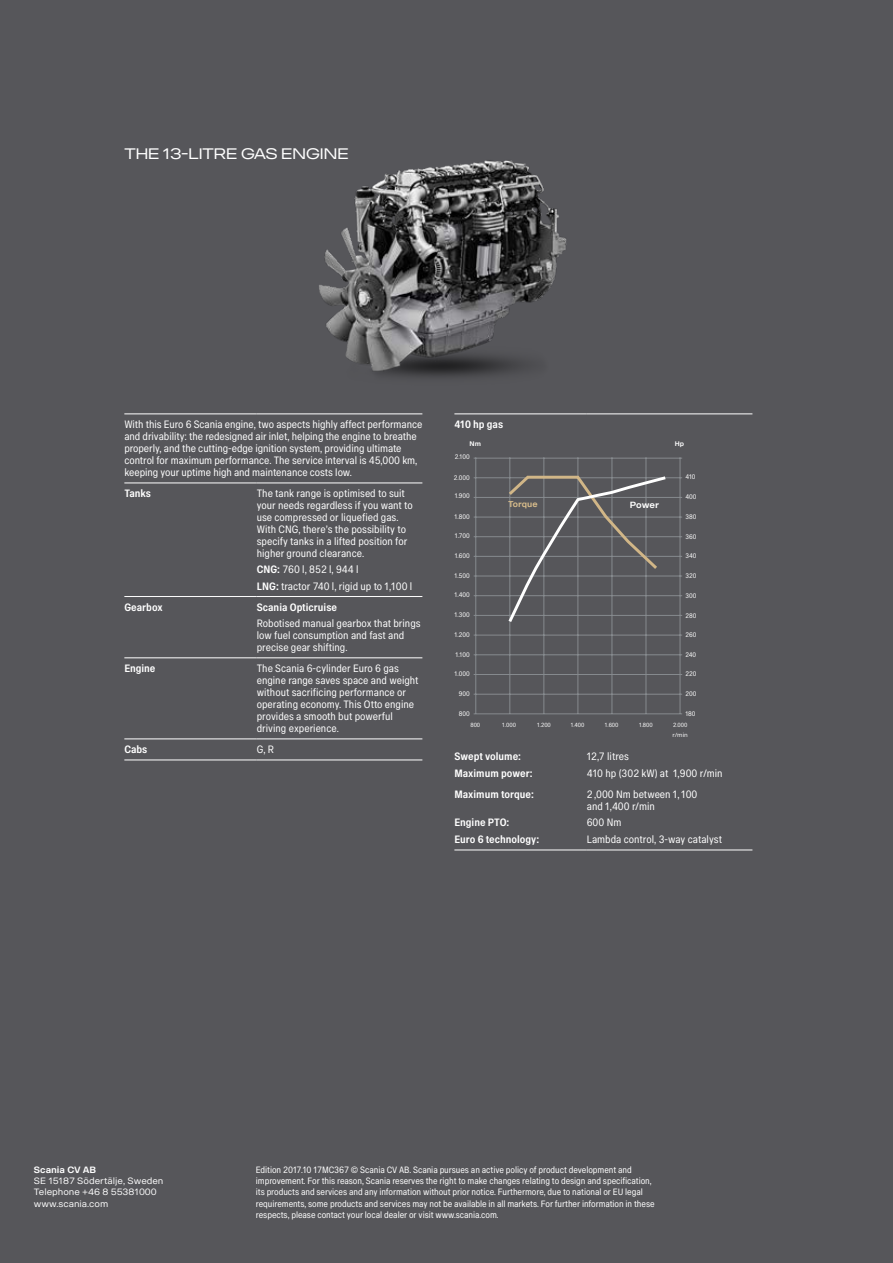
<style>
.page{position:relative;width:893px;height:1263px;background:#56565a}
.page>*{position:absolute;margin:0;border:0;box-sizing:border-box;transform-origin:0 0}
.t1{font:15px "Scania Sans Headline";color:#fff}
.t2{font:10.5px/12px "Scania Sans Condensed";color:#fff}
.t3{font:700 10.5px "Scania Sans Condensed";color:#fff}
.t4{font:9px/11.2px "Scania Sans Condensed";letter-spacing:-.005em;color:#fff}
.t5{font:9px/11.2px "Scania Sans";color:#fff}
.t6{font:700 9px "Scania Sans";color:#fff}
.t7{font:700 8.85px "Scania Sans";letter-spacing:-.01em;color:#fff}
.t8{font:700 8.25px "Scania Sans";color:#dabe8c}
.t9{font:6.6px "Scania Sans Condensed";color:#fff}
.t10{font:700 6.6px "Scania Sans";color:#fff}
.t11{font:5.85px "Scania Sans Condensed";color:#fff}
.t12{font:5.85px "Scania Sans";color:#fff}
.s1{font-weight:700}
</style>
<div class="page">
<hr style="left:124px;top:414px;width:133px;height:1px;background:#fff">
<hr style="left:257px;top:414px;width:165px;height:1px;background:#fff">
<hr style="left:124px;top:483px;width:133px;height:1px;background:#fff">
<hr style="left:257px;top:483px;width:165px;height:1px;background:#fff">
<hr style="left:124px;top:596px;width:133px;height:1px;background:#fff">
<hr style="left:257px;top:596px;width:165px;height:1px;background:#fff">
<hr style="left:124px;top:658px;width:133px;height:1px;background:#fff">
<hr style="left:257px;top:658px;width:165px;height:1px;background:#fff">
<hr style="left:124px;top:739px;width:133px;height:1px;background:#fff">
<hr style="left:257px;top:739px;width:165px;height:1px;background:#fff">
<hr style="left:124px;top:760px;width:133px;height:1px;background:#fff">
<hr style="left:257px;top:760px;width:165px;height:1px;background:#fff">
<hr style="left:454px;top:414px;width:133px;height:1px;background:#fff">
<hr style="left:587px;top:414px;width:165px;height:1px;background:#fff">
<hr style="left:454px;top:850px;width:133px;height:1px;background:#fff">
<hr style="left:587px;top:850px;width:165px;height:1px;background:#fff">
<img style="left:319px;top:160px;width:248px;height:218px">
<hr style="left:474px;top:458px;width:208px;height:1px;background:#868a8e">
<hr style="left:474px;top:477px;width:208px;height:1px;background:#868a8e">
<hr style="left:474px;top:497px;width:208px;height:1px;background:#868a8e">
<hr style="left:474px;top:517px;width:208px;height:1px;background:#868a8e">
<hr style="left:474px;top:536px;width:208px;height:1px;background:#868a8e">
<hr style="left:474px;top:556px;width:208px;height:1px;background:#868a8e">
<hr style="left:474px;top:576px;width:208px;height:1px;background:#868a8e">
<hr style="left:474px;top:595px;width:208px;height:1px;background:#868a8e">
<hr style="left:474px;top:615px;width:208px;height:1px;background:#868a8e">
<hr style="left:474px;top:635px;width:208px;height:1px;background:#868a8e">
<hr style="left:474px;top:654px;width:208px;height:1px;background:#868a8e">
<hr style="left:474px;top:674px;width:208px;height:1px;background:#868a8e">
<hr style="left:474px;top:713px;width:208px;height:1px;background:#868a8e">
<hr style="left:474px;top:694px;width:208px;height:1px;background:#868a8e">
<hr style="left:544px;top:457px;width:1px;height:257px;background:#868a8e">
<hr style="left:475px;top:457px;width:1px;height:257px;background:#868a8e">
<hr style="left:509px;top:457px;width:1px;height:257px;background:#868a8e">
<hr style="left:578px;top:457px;width:1px;height:257px;background:#868a8e">
<hr style="left:612px;top:457px;width:1px;height:257px;background:#868a8e">
<hr style="left:680px;top:457px;width:1px;height:257px;background:#868a8e">
<hr style="left:646px;top:457px;width:1px;height:257px;background:#868a8e">
<svg style="left:506px;top:474px;width:163px;height:151px"></svg>
<h1 class="t1" style="left:124px;top:145px;width:226px">THE 13-LITRE GAS ENGINE</h1>
<p class="t2" style="left:124px;top:418px;width:300px">With this Euro 6 Scania engine, two aspects highly affect performance and drivability: the redesigned air inlet, helping the engine to breathe properly, and the cutting-edge ignition system, providing ultimate control for maximum performance. The service interval is 45,000 km, keeping your uptime high and maintenance costs low.</p>
<p class="t3" style="left:124px;top:487px;width:28px">Tanks</p>
<p class="t2" style="left:257px;top:487px;width:158px">The tank range is optimised to suit your needs regardless if you want to use compressed or liquefied gas.<br>With CNG, there’s the possibility to specify tanks in a lifted position for higher ground clearance.</p>
<p class="t2" style="left:257px;top:562px;width:157px;line-height:16.2px"><span class="s1">CNG:</span> 760 l, 852 l, 944 l<br><span class="s1">LNG:</span> tractor 740 l, rigid up to 1,100 l</p>
<p class="t3" style="left:124px;top:601px;width:40px">Gearbox</p>
<p class="t3" style="left:257px;top:601px;width:82px">Scania Opticruise</p>
<p class="t2" style="left:257px;top:617px;width:165px">Robotised manual gearbox that brings low fuel consumption and fast and precise gear shifting.</p>
<p class="t3" style="left:124px;top:662px;width:33px">Engine</p>
<p class="t2" style="left:257px;top:662px;width:163px">The Scania 6-cylinder Euro 6 gas engine range saves space and weight without sacrificing performance or operating economy. This Otto engine provides a smooth but powerful driving experience.</p>
<p class="t3" style="left:124px;top:743px;width:25px">Cabs</p>
<p class="t2" style="left:257px;top:743px;width:19px">G, R</p>
<p class="t3" style="left:454px;top:418px;width:50px">410 hp gas</p>
<p class="t10" style="left:470px;top:440px;width:13px">Nm</p>
<p class="t10" style="left:675px;top:440px;width:11px">Hp</p>
<p class="t9" style="left:455px;top:453px;width:17px">2.100</p>
<p class="t9" style="left:454px;top:473px;width:17px">2.000</p>
<p class="t9" style="left:455px;top:492px;width:17px">1.900</p>
<p class="t9" style="left:455px;top:512px;width:17px">1.800</p>
<p class="t9" style="left:455px;top:532px;width:16px">1.700</p>
<p class="t9" style="left:455px;top:551px;width:17px">1.600</p>
<p class="t9" style="left:455px;top:572px;width:17px">1.500</p>
<p class="t9" style="left:455px;top:591px;width:17px">1.400</p>
<p class="t9" style="left:455px;top:611px;width:17px">1.300</p>
<p class="t9" style="left:455px;top:631px;width:17px">1.200</p>
<p class="t9" style="left:456px;top:650px;width:16px">1.100</p>
<p class="t9" style="left:455px;top:670px;width:17px">1.000</p>
<p class="t9" style="left:459px;top:690px;width:12px">900</p>
<p class="t9" style="left:459px;top:710px;width:12px">800</p>
<p class="t8" style="left:508px;top:499px;width:31px">Torque</p>
<p class="t7" style="left:630px;top:499px;width:31px">Power</p>
<p class="t9" style="left:685px;top:473px;width:12px">410</p>
<p class="t9" style="left:685px;top:493px;width:12px">400</p>
<p class="t9" style="left:685px;top:512px;width:12px">380</p>
<p class="t9" style="left:685px;top:532px;width:12px">360</p>
<p class="t9" style="left:685px;top:552px;width:12px">340</p>
<p class="t9" style="left:685px;top:572px;width:12px">320</p>
<p class="t9" style="left:685px;top:592px;width:12px">300</p>
<p class="t9" style="left:685px;top:611px;width:12px">280</p>
<p class="t9" style="left:685px;top:631px;width:12px">260</p>
<p class="t9" style="left:685px;top:650px;width:12px">240</p>
<p class="t9" style="left:685px;top:670px;width:12px">220</p>
<p class="t9" style="left:685px;top:690px;width:12px">200</p>
<p class="t9" style="left:685px;top:710px;width:12px">180</p>
<p class="t11" style="left:470px;top:721px;width:11px">800</p>
<p class="t11" style="left:502px;top:721px;width:15px">1.000</p>
<p class="t11" style="left:537px;top:721px;width:15px">1.200</p>
<p class="t11" style="left:571px;top:721px;width:15px">1.400</p>
<p class="t11" style="left:605px;top:721px;width:15px">1.600</p>
<p class="t11" style="left:639px;top:721px;width:15px">1.800</p>
<p class="t11" style="left:673px;top:721px;width:16px">2.000</p>
<p class="t12" style="left:672px;top:731px;width:17px">r/min</p>
<p class="t3" style="left:454px;top:750px;width:68px">Swept volume:</p>
<p class="t2" style="left:587px;top:750px;width:44px">12,7 litres</p>
<p class="t3" style="left:454px;top:767px;width:80px">Maximum power:</p>
<p class="t2" style="left:587px;top:767px;width:137px">410 hp (302 kW) at 1,900 r/min</p>
<p class="t3" style="left:454px;top:788px;width:81px">Maximum torque:</p>
<p class="t2" style="left:587px;top:788px;width:112px">2,000 Nm between 1, 100 and 1,400 r/min</p>
<p class="t3" style="left:454px;top:816px;width:56px">Engine PTO:</p>
<p class="t2" style="left:587px;top:816px;width:36px">600 Nm</p>
<p class="t3" style="left:454px;top:833px;width:86px">Euro 6 technology:</p>
<p class="t2" style="left:587px;top:833px;width:137px">Lambda control, 3-way catalyst</p>
<p class="t6" style="left:34px;top:1164px;width:64px">Scania CV AB</p>
<p class="t5" style="left:34px;top:1175px;width:131px">SE 15187 Södertälje, Sweden<br>Telephone +46 8 55381000 www.scania.com</p>
<p class="t4" style="left:256px;top:1164px;width:400px">Edition 2017.10 17MC367 © Scania CV AB. Scania pursues an active policy of product development and improvement. For this reason, Scania reserves the right to make changes relating to design and specification, its products and services and any information without prior notice. Furthermore, due to national or EU legal requirements, some products and services may not be available in all markets. For further information in these respects, please contact your local dealer or visit www.scania.com.</p>
</div>
